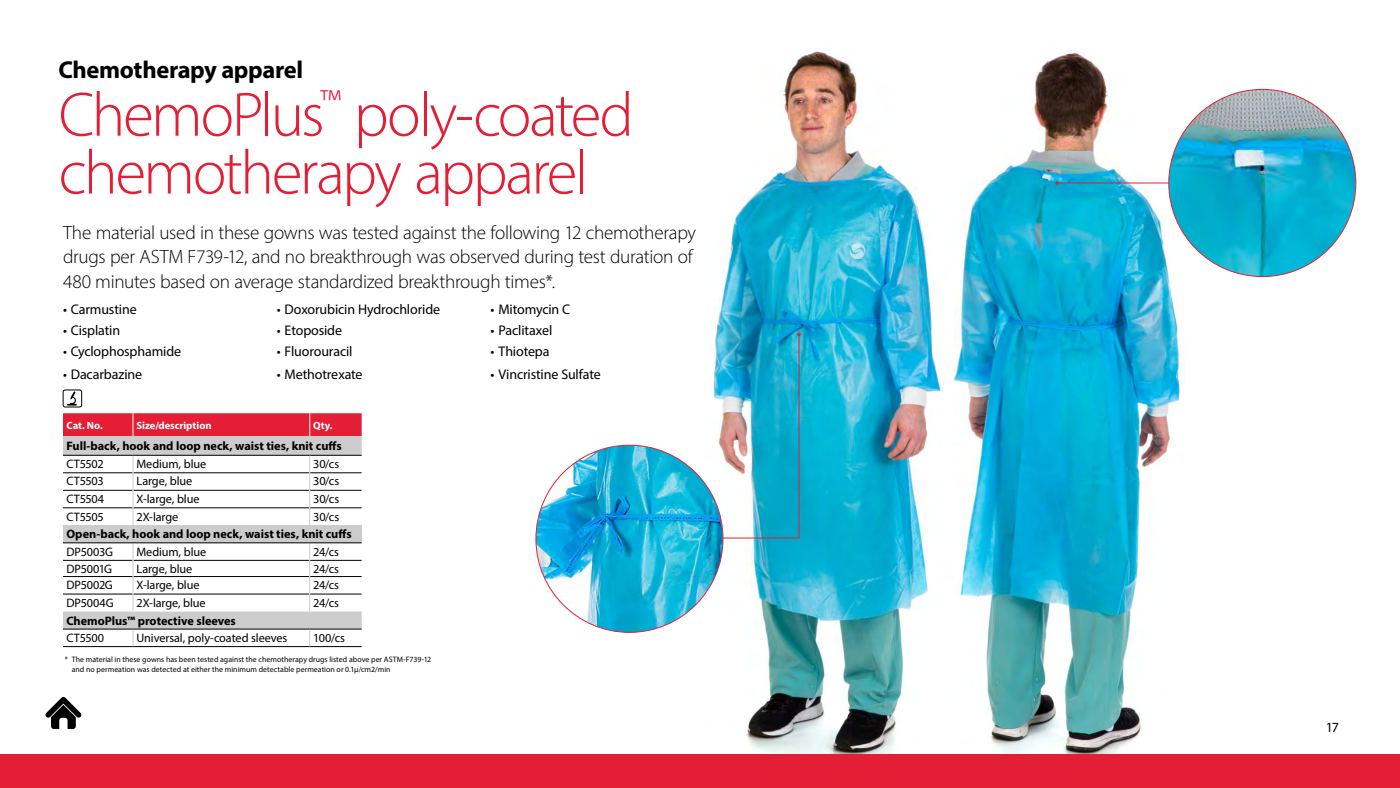
<style>
.page{position:relative;width:1400px;height:788px;background:#fff}
.page>*{position:absolute;margin:0;border:0;box-sizing:border-box;transform-origin:0 0}
.t1{font:300 63px/57.8px "Myriad Pro";letter-spacing:-.04em;color:#e41f35}
.t2{font:700 24.5px "Myriad Pro";letter-spacing:-.015em;color:#000}
.t3{font:300 19.25px/24.5px "Myriad Pro";letter-spacing:-.015em;color:#000}
.t4{font:14px "Myriad Pro";letter-spacing:-.01em;color:#000}
.t5{font:12.25px "Myriad Pro";letter-spacing:-.01em;color:#000}
.t6{font:700 12.25px "Myriad Pro";color:#000}
.t7{font:700 10.5px "Myriad Pro";color:#fff}
.t8{font:7.88px/9.6px "Myriad Pro";letter-spacing:.005em;color:#000}
</style>
<div class="page">
<img style="left:704px;top:51px;width:481px;height:703px">
<svg style="left:592px;top:332px;width:209px;height:207px"></svg>
<img style="left:536px;top:445px;width:187px;height:187px;border-radius:94px">
<div style="left:63px;top:390px;width:19px;height:17px;border:1px solid #000;border-radius:2px"></div>
<svg style="left:67px;top:391px;width:10px;height:14px"></svg>
<svg style="left:63px;top:436px;width:299px;height:192px"></svg>
<div style="left:63px;top:525px;width:299px;height:17px;background:#ccc"></div>
<div style="left:63px;top:413px;width:299px;height:23px;background:#e41f35"></div>
<hr style="left:63px;top:455px;width:70px;height:1px;background:#000">
<hr style="left:133px;top:455px;width:177px;height:1px;background:#000">
<hr style="left:310px;top:455px;width:52px;height:1px;background:#000">
<hr style="left:63px;top:628px;width:70px;height:1px;background:#000">
<hr style="left:133px;top:628px;width:177px;height:1px;background:#000">
<hr style="left:310px;top:628px;width:52px;height:1px;background:#000">
<hr style="left:63px;top:472px;width:70px;height:1px;background:#000">
<hr style="left:63px;top:646px;width:70px;height:1px;background:#000">
<hr style="left:133px;top:472px;width:176px;height:1px;background:#000">
<hr style="left:133px;top:646px;width:177px;height:1px;background:#000">
<hr style="left:310px;top:472px;width:52px;height:1px;background:#000">
<hr style="left:310px;top:646px;width:52px;height:1px;background:#000">
<hr style="left:63px;top:490px;width:70px;height:1px;background:#000">
<hr style="left:63px;top:507px;width:70px;height:1px;background:#000">
<hr style="left:63px;top:560px;width:70px;height:1px;background:#000">
<hr style="left:63px;top:576px;width:70px;height:1px;background:#000">
<hr style="left:63px;top:593px;width:70px;height:1px;background:#000">
<hr style="left:133px;top:490px;width:176px;height:1px;background:#000">
<hr style="left:133px;top:507px;width:176px;height:1px;background:#000">
<hr style="left:133px;top:560px;width:176px;height:1px;background:#000">
<hr style="left:133px;top:576px;width:176px;height:1px;background:#000">
<hr style="left:133px;top:593px;width:176px;height:1px;background:#000">
<hr style="left:310px;top:490px;width:52px;height:1px;background:#000">
<hr style="left:310px;top:507px;width:52px;height:1px;background:#000">
<hr style="left:310px;top:560px;width:52px;height:1px;background:#000">
<hr style="left:310px;top:576px;width:52px;height:1px;background:#000">
<hr style="left:310px;top:593px;width:52px;height:1px;background:#000">
<svg style="left:133px;top:455px;width:1px;height:70px"></svg>
<svg style="left:309px;top:455px;width:1px;height:70px"></svg>
<svg style="left:133px;top:543px;width:1px;height:68px"></svg>
<svg style="left:309px;top:543px;width:1px;height:68px"></svg>
<svg style="left:133px;top:629px;width:1px;height:17px"></svg>
<svg style="left:309px;top:629px;width:1px;height:17px"></svg>
<hr style="left:63px;top:542px;width:70px;height:1px;background:#000">
<hr style="left:133px;top:542px;width:177px;height:1px;background:#000">
<hr style="left:310px;top:542px;width:52px;height:1px;background:#000">
<hr style="left:1057px;top:182px;width:135px;height:1px;background:#e41f35">
<svg style="left:1055px;top:181px;width:4px;height:4px"></svg>
<img style="left:1169px;top:89px;width:187px;height:187px;border-radius:94px">
<svg style="left:45px;top:697px;width:37px;height:31px"></svg>
<div style="left:0;top:754px;width:1400px;height:34px;background:#e41f35"></div>
<h2 class="t2" style="left:59px;top:54px;width:246px">Chemotherapy apparel</h2>
<h1 class="t1" style="left:59px;top:85px;width:577px">ChemoPlus<sup>™</sup> poly-coated chemotherapy apparel</h1>
<h3 class="t3" style="left:63px;top:220px;width:635px">The material used in these gowns was tested against the following 12 chemotherapy drugs per ASTM F739-12, and no breakthrough was observed during test duration of<br>480 minutes based on average standardized breakthrough times*.</h3>
<p class="t4" style="left:63px;top:300px;width:75px">• Carmustine</p>
<p class="t4" style="left:63px;top:321px;width:59px">• Cisplatin</p>
<p class="t4" style="left:63px;top:342px;width:120px">• Cyclophosphamide</p>
<p class="t4" style="left:63px;top:365px;width:81px">• Dacarbazine</p>
<p class="t4" style="left:277px;top:300px;width:165px">• Doxorubicin Hydrochloride</p>
<p class="t4" style="left:277px;top:321px;width:67px">• Etoposide</p>
<p class="t4" style="left:277px;top:342px;width:77px">• Fluorouracil</p>
<p class="t4" style="left:277px;top:365px;width:87px">• Methotrexate</p>
<p class="t4" style="left:491px;top:300px;width:81px">• Mitomycin C</p>
<p class="t4" style="left:491px;top:321px;width:63px">• Paclitaxel</p>
<p class="t4" style="left:491px;top:342px;width:61px">• Thiotepa</p>
<p class="t4" style="left:491px;top:365px;width:112px">• Vincristine Sulfate</p>
<p class="t7" style="left:66px;top:418px;width:38px">Cat. No.</p>
<p class="t7" style="left:137px;top:418px;width:77px">Size/description</p>
<p class="t7" style="left:313px;top:418px;width:21px">Qty.</p>
<p class="t6" style="left:66px;top:438px;width:277px">Full-back, hook and loop neck, waist ties, knit cuffs</p>
<p class="t5" style="left:66px;top:456px;width:39px">CT5502</p>
<p class="t5" style="left:136px;top:456px;width:71px">Medium, blue</p>
<p class="t5" style="left:313px;top:456px;width:27px">30/cs</p>
<p class="t5" style="left:66px;top:474px;width:39px">CT5503</p>
<p class="t5" style="left:136px;top:474px;width:57px">Large, blue</p>
<p class="t5" style="left:313px;top:474px;width:27px">30/cs</p>
<p class="t5" style="left:66px;top:491px;width:39px">CT5504</p>
<p class="t5" style="left:136px;top:491px;width:65px">X-large, blue</p>
<p class="t5" style="left:313px;top:491px;width:27px">30/cs</p>
<p class="t5" style="left:66px;top:509px;width:39px">CT5505</p>
<p class="t5" style="left:136px;top:509px;width:43px">2X-large</p>
<p class="t5" style="left:313px;top:509px;width:27px">30/cs</p>
<p class="t6" style="left:66px;top:526px;width:287px">Open-back, hook and loop neck, waist ties, knit cuffs</p>
<p class="t5" style="left:66px;top:544px;width:48px">DP5003G</p>
<p class="t5" style="left:136px;top:544px;width:71px">Medium, blue</p>
<p class="t5" style="left:313px;top:544px;width:27px">24/cs</p>
<p class="t5" style="left:66px;top:561px;width:47px">DP5001G</p>
<p class="t5" style="left:136px;top:561px;width:57px">Large, blue</p>
<p class="t5" style="left:313px;top:561px;width:27px">24/cs</p>
<p class="t5" style="left:66px;top:577px;width:48px">DP5002G</p>
<p class="t5" style="left:136px;top:577px;width:65px">X-large, blue</p>
<p class="t5" style="left:313px;top:577px;width:27px">24/cs</p>
<p class="t5" style="left:66px;top:595px;width:49px">DP5004G</p>
<p class="t5" style="left:136px;top:595px;width:71px">2X-large, blue</p>
<p class="t5" style="left:313px;top:595px;width:27px">24/cs</p>
<p class="t6" style="left:66px;top:612px;width:171px">ChemoPlus™ protective sleeves</p>
<p class="t5" style="left:66px;top:630px;width:39px">CT5500</p>
<p class="t5" style="left:136px;top:630px;width:152px">Universal, poly-coated sleeves</p>
<p class="t5" style="left:313px;top:630px;width:33px">100/cs</p>
<p class="t8" style="left:72px;top:654px;width:361px;text-indent:-7px">* The material in these gowns has been tested against the chemotherapy drugs listed above per ASTM-F739-12 and no permeation was detected at either the minimum detectable permeation or 0.1µ/cm2/min</p>
<p class="t4" style="left:1326px;top:718px;width:15px">17</p>
</div>
